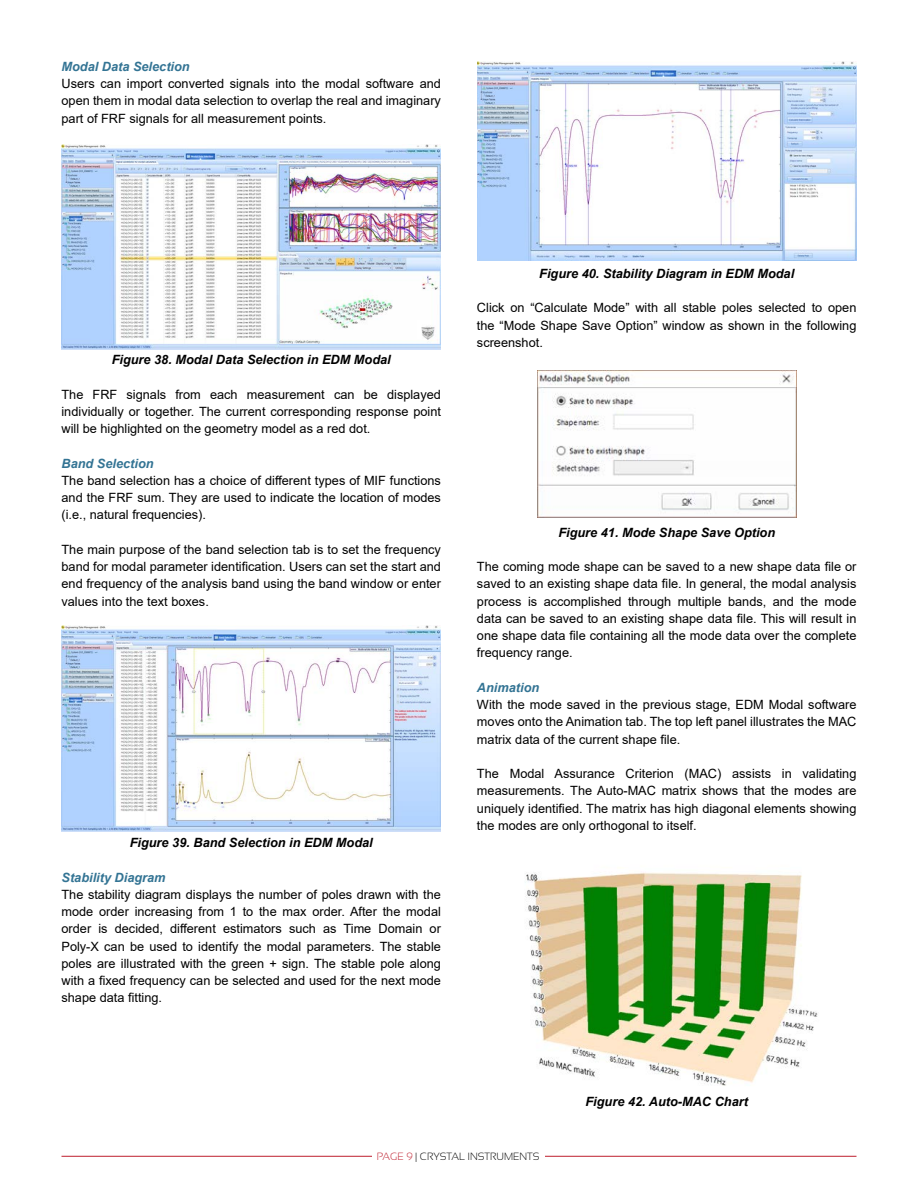
<style>
.page{position:relative;width:918px;height:1188px;background:#fff}
.page>*{position:absolute;margin:0;border:0;box-sizing:border-box;transform-origin:0 0}
.t1{font:12.75px/17.2px "Arial";color:#000;text-align:justify}
.t2{font:italic 700 12.75px "Arial";color:#000}
.t3{font:italic 700 12.75px "Arial";color:#337494}
.t4{font:300 10.5px "Sansation";color:#000}
.s1{color:#be1e2d}
</style>
<div class="page">
<hr style="left:62px;top:1156px;width:794px;height:1px;background:#be1e2d">
<div style="left:373px;top:1140px;width:172px;height:48px;background:#fff"></div>
<img style="left:62px;top:144px;width:379px;height:206px">
<img style="left:62px;top:626px;width:379px;height:205px">
<img style="left:477px;top:62px;width:379px;height:199px">
<img style="left:537px;top:371px;width:259px;height:147px">
<img style="left:525px;top:872px;width:293px;height:214px">
<p class="t3" style="left:62px;top:58px;width:130px">Modal Data Selection</p>
<p class="t1" style="left:62px;top:75px;width:381px">Users can import converted signals into the modal software and open them in modal data selection to overlap the real and imaginary part of FRF signals for all measurement points.</p>
<p class="t2" style="left:112px;top:351px;width:281px">Figure 38. Modal Data Selection in EDM Modal</p>
<p class="t1" style="left:62px;top:385px;width:381px">The FRF signals from each measurement can be displayed individually or together. The current corresponding response point will be highlighted on the geometry model as a red dot.</p>
<p class="t3" style="left:62px;top:455px;width:94px">Band Selection</p>
<p class="t1" style="left:62px;top:472px;width:381px">The band selection has a choice of different types of MIF functions and the FRF sum. They are used to indicate the location of modes (i.e., natural frequencies).</p>
<p class="t1" style="left:62px;top:541px;width:381px">The main purpose of the band selection tab is to set the frequency band for modal parameter identification. Users can set the start and end frequency of the analysis band using the band window or enter values into the text boxes.</p>
<p class="t2" style="left:130px;top:834px;width:245px">Figure 39. Band Selection in EDM Modal</p>
<p class="t3" style="left:62px;top:869px;width:106px">Stability Diagram</p>
<p class="t1" style="left:62px;top:886px;width:381px">The stability diagram displays the number of poles drawn with the mode order increasing from 1 to the max order. After the modal order is decided, different estimators such as Time Domain or Poly-X can be used to identify the modal parameters. The stable poles are illustrated with the green + sign. The stable pole along with a fixed frequency can be selected and used for the next mode shape data fitting.</p>
<p class="t2" style="left:539px;top:265px;width:257px">Figure 40. Stability Diagram in EDM Modal</p>
<p class="t1" style="left:477px;top:299px;width:381px">Click on “Calculate Mode” with all stable poles selected to open the “Mode Shape Save Option” window as shown in the following screenshot.</p>
<p class="t2" style="left:558px;top:524px;width:218px">Figure 41. Mode Shape Save Option</p>
<p class="t1" style="left:477px;top:558px;width:381px">The coming mode shape can be saved to a new shape data file or saved to an existing shape data file. In general, the modal analysis process is accomplished through multiple bands, and the mode data can be saved to an existing shape data file. This will result in one shape data file containing all the mode data over the complete frequency range.</p>
<p class="t3" style="left:477px;top:679px;width:64px">Animation</p>
<p class="t1" style="left:477px;top:696px;width:381px">With the mode saved in the previous stage, EDM Modal software moves onto the Animation tab. The top left panel illustrates the MAC matrix data of the current shape file.</p>
<p class="t1" style="left:477px;top:765px;width:381px">The Modal Assurance Criterion (MAC) assists in validating measurements. The Auto-MAC matrix shows that the modes are uniquely identified. The matrix has high diagonal elements showing the modes are only orthogonal to itself.</p>
<p class="t2" style="left:586px;top:1093px;width:164px">Figure 42. Auto-MAC Chart</p>
<p class="t4" style="left:377px;top:1151px;width:164px"><span class="s1">PAGE 9</span> | CRYSTAL INSTRUMENTS</p>
</div>
